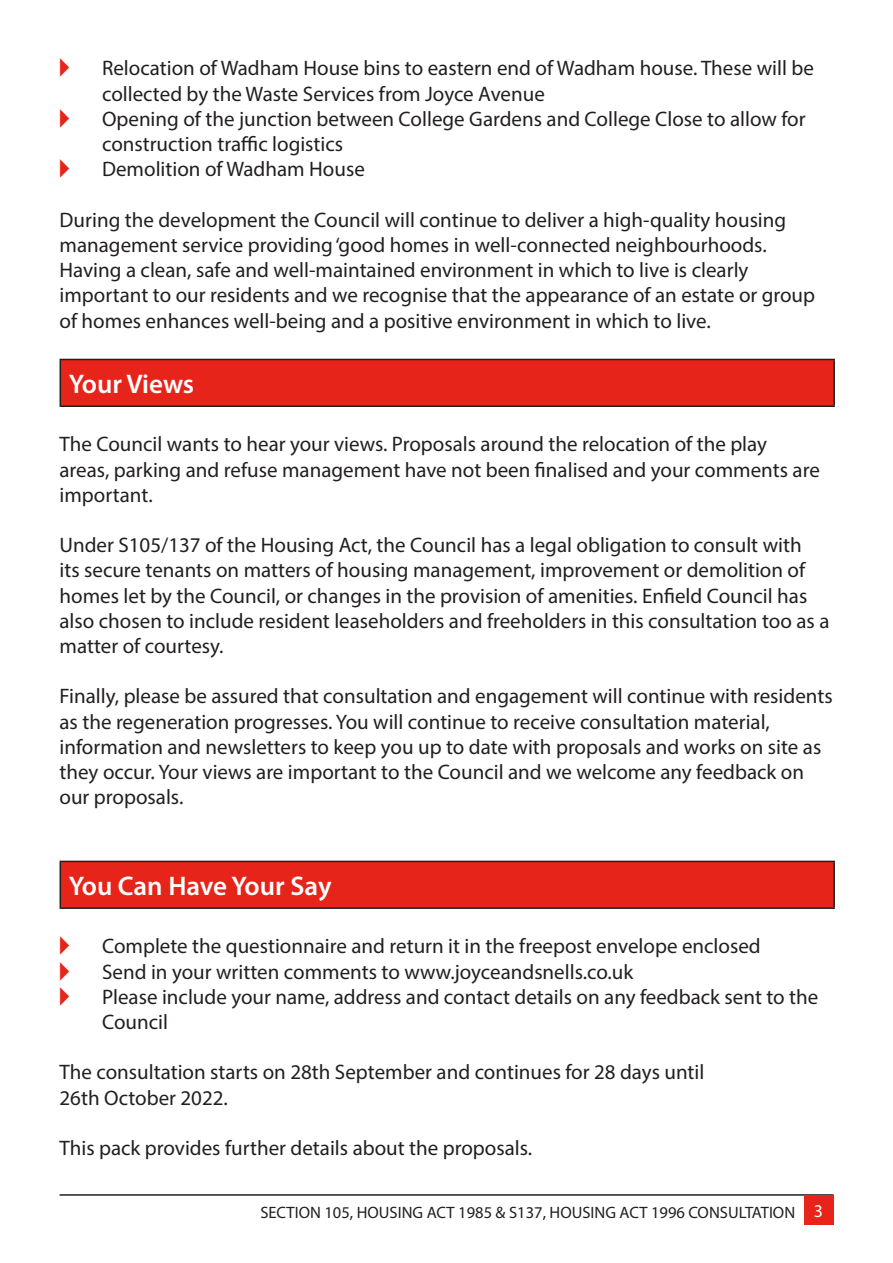
<style>
.page{position:relative;width:893px;height:1263px;background:#fff}
.page>*{position:absolute;margin:0;border:0;box-sizing:border-box;transform-origin:0 0}
.white_heads{font:600 27px "Myriad Pro";letter-spacing:-.005em;color:#fff}
.body_copy{font:21px/25.2px "Myriad Pro";color:#231f20}
.indent_body_copy{font:21px/25.2px "Myriad Pro";color:#231f20}
.t1{font:16.5px "Myriad Pro";color:#231f20}
.s1{font-size:18px;color:#fff}
</style>
<div class="page">
<hr style="left:60px;top:1194px;width:773px;height:2px;background:#231f20">
<div style="left:804px;top:1195px;width:29px;height:30px;background:#e72419"></div>
<div style="left:60px;top:359px;width:774px;height:47px;background:#e72419"></div>
<hr style="left:60px;top:359px;width:775px;height:1px;background:#231f20">
<hr style="left:60px;top:360px;width:1px;height:45px;background:#231f20">
<hr style="left:833px;top:360px;width:2px;height:45px;background:#231f20">
<hr style="left:60px;top:405px;width:775px;height:2px;background:#231f20">
<div style="left:60px;top:861px;width:774px;height:47px;background:#e72419"></div>
<hr style="left:60px;top:861px;width:775px;height:1px;background:#231f20">
<hr style="left:60px;top:862px;width:1px;height:45px;background:#231f20">
<hr style="left:833px;top:862px;width:2px;height:45px;background:#231f20">
<hr style="left:60px;top:907px;width:775px;height:2px;background:#231f20">
<p class="indent_body_copy" style="left:102px;top:56px;width:713px">Relocation of Wadham House bins to eastern end of Wadham house. These will be collected by the Waste Services from Joyce Avenue</p>
<p class="indent_body_copy" style="left:102px;top:106px;width:705px">Opening of the junction between College Gardens and College Close to allow for construction traffic logistics</p>
<p class="indent_body_copy" style="left:102px;top:156px;width:264px">Demolition of Wadham House</p>
<p class="body_copy" style="left:60px;top:207px;width:757px">During the development the Council will continue to deliver a high-quality housing management service providing ‘good homes in well-connected neighbourhoods.<br>Having a clean, safe and well-maintained environment in which to live is clearly important to our residents and we recognise that the appearance of an estate or group of homes enhances well-being and a positive environment in which to live.</p>
<p class="white_heads" style="left:69px;top:367px;width:127px">Your Views</p>
<p class="body_copy" style="left:60px;top:431px;width:762px">The Council wants to hear your views. Proposals around the relocation of the play areas, parking and refuse management have not been finalised and your comments are important.</p>
<p class="body_copy" style="left:60px;top:532px;width:771px">Under S105/137 of the Housing Act, the Council has a legal obligation to consult with<br>its secure tenants on matters of housing management, improvement or demolition of homes let by the Council, or changes in the provision of amenities. Enfield Council has also chosen to include resident leaseholders and freeholders in this consultation too as a matter of courtesy.</p>
<p class="body_copy" style="left:60px;top:683px;width:775px">Finally, please be assured that consultation and engagement will continue with residents as the regeneration progresses. You will continue to receive consultation material, information and newsletters to keep you up to date with proposals and works on site as they occur. Your views are important to the Council and we welcome any feedback on our proposals.</p>
<p class="white_heads" style="left:69px;top:869px;width:264px">You Can Have Your Say</p>
<p class="indent_body_copy" style="left:102px;top:933px;width:660px">Complete the questionnaire and return it in the freepost envelope enclosed</p>
<p class="indent_body_copy" style="left:102px;top:958px;width:533px">Send in your written comments to www.joyceandsnells.co.uk</p>
<p class="indent_body_copy" style="left:102px;top:984px;width:718px">Please include your name, address and contact details on any feedback sent to the<br>Council</p>
<p class="body_copy" style="left:60px;top:1059px;width:646px">The consultation starts on 28th September and continues for 28 days until</p>
<p class="body_copy" style="left:60px;top:1084px;width:170px">26th October 2022.</p>
<p class="body_copy" style="left:60px;top:1135px;width:474px">This pack provides further details about the proposals.</p>
<p class="t1" style="left:260px;top:1202px;width:564px">SECTION 105, HOUSING ACT 1985 &amp; S137, HOUSING ACT 1996 CONSULTATION <span class="s1">3</span></p>
</div>
